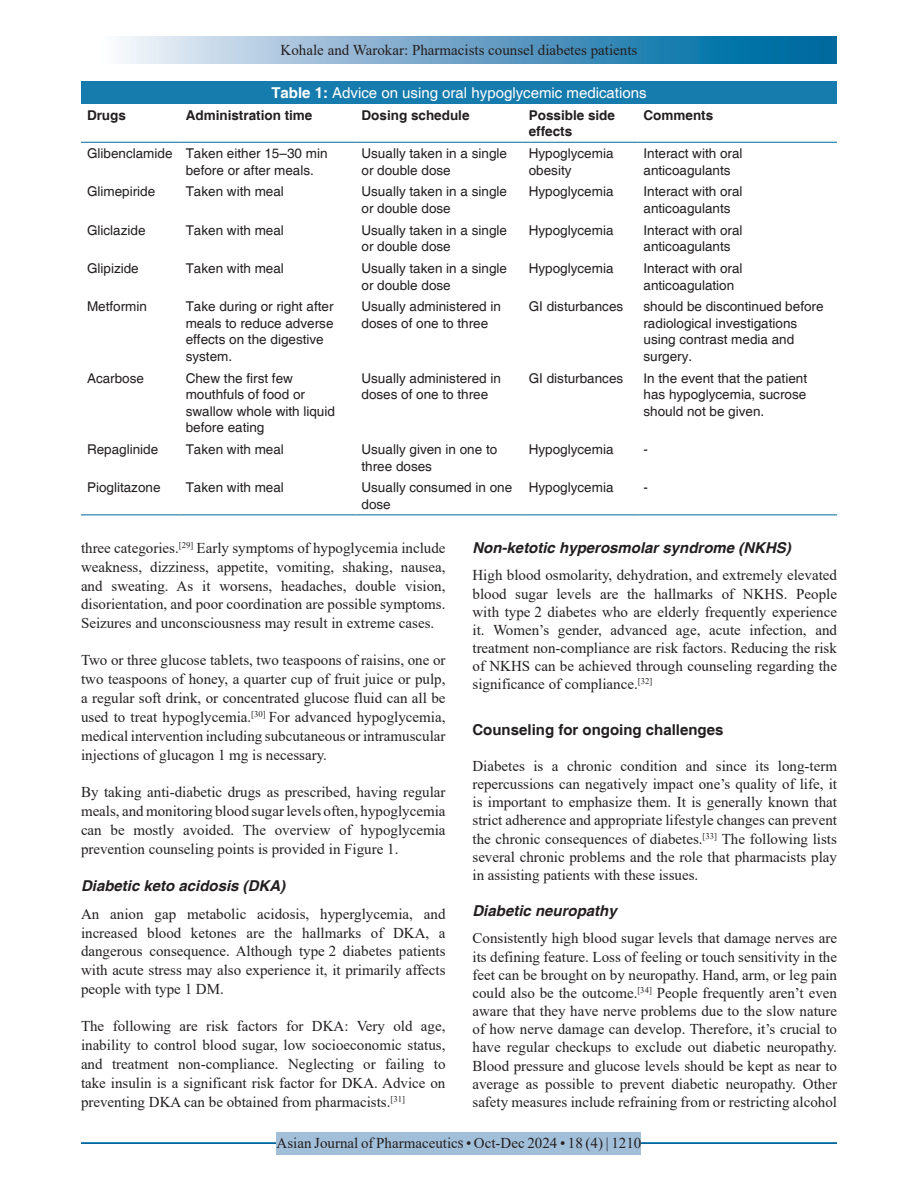
<style>
.page{position:relative;width:918px;height:1188px;background:#fff}
.page>*{position:absolute;margin:0;border:0;box-sizing:border-box;transform-origin:0 0}
.TX{font:15px/18.1px "Times New Roman";color:#231f20;text-align:justify}
.t1{font:italic 700 15px "Helvetica";color:#231f20}
.TT{font:15px "Helvetica";color:#fff}
.t2{font:700 15px "Helvetica";color:#231f20}
.TB{font:13.5px/16.5px "Helvetica";color:#231f20}
.TCH{font:700 13.5px/16.5px "Helvetica";color:#231f20}
.TBL{font:13.5px/16.5px "Helvetica";color:#231f20}
.s1{font-weight:700}
</style>
<div class="page">
<div style="left:81px;top:37px;width:756px;height:27px;background:linear-gradient(to right,#fcf4fb,#005d99)"></div>
<hr style="left:81px;top:1142px;width:756px;height:2px;background:#00689e">
<div style="left:277px;top:1132px;width:364px;height:22px;background:#a2bfda"></div>
<div style="left:81px;top:81px;width:756px;height:23px;background:#167cae"></div>
<hr style="left:81px;top:515px;width:99px;height:1px;background:#00689e">
<hr style="left:180px;top:515px;width:176px;height:1px;background:#00689e">
<hr style="left:356px;top:515px;width:167px;height:1px;background:#00689e">
<hr style="left:523px;top:515px;width:115px;height:1px;background:#00689e">
<hr style="left:638px;top:515px;width:199px;height:1px;background:#00689e">
<hr style="left:81px;top:142px;width:99px;height:1px;background:#00689e">
<hr style="left:180px;top:142px;width:176px;height:1px;background:#00689e">
<hr style="left:356px;top:142px;width:167px;height:1px;background:#00689e">
<hr style="left:523px;top:142px;width:115px;height:1px;background:#00689e">
<hr style="left:638px;top:142px;width:199px;height:1px;background:#00689e">
<p class="TX" style="left:281px;top:41px;width:358px">Kohale and Warokar: Pharmacists counsel diabetes patients</p>
<p class="TT" style="left:271px;top:84px;width:377px"><span class="s1">Table 1:</span> Advice on using oral hypoglycemic medications</p>
<p class="TCH" style="left:87px;top:107px;width:41px">Drugs</p>
<p class="TCH" style="left:186px;top:107px;width:128px">Administration time</p>
<p class="TCH" style="left:362px;top:107px;width:110px">Dosing schedule</p>
<p class="TCH" style="left:529px;top:107px;width:88px">Possible side effects</p>
<p class="TCH" style="left:644px;top:107px;width:71px">Comments</p>
<p class="TB" style="left:87px;top:146px;width:87px">Glibenclamide</p>
<p class="TB" style="left:186px;top:146px;width:143px">Taken either 15–30 min before or after meals.</p>
<p class="TB" style="left:362px;top:146px;width:147px">Usually taken in a single or double dose</p>
<p class="TB" style="left:529px;top:146px;width:86px">Hypoglycemia obesity</p>
<p class="TB" style="left:644px;top:146px;width:101px">Interact with oral anticoagulants</p>
<p class="TB" style="left:87px;top:184px;width:70px">Glimepiride</p>
<p class="TB" style="left:186px;top:184px;width:100px">Taken with meal</p>
<p class="TB" style="left:362px;top:184px;width:147px">Usually taken in a single or double dose</p>
<p class="TB" style="left:529px;top:184px;width:86px">Hypoglycemia</p>
<p class="TB" style="left:644px;top:184px;width:101px">Interact with oral anticoagulants</p>
<p class="TB" style="left:87px;top:222px;width:60px">Gliclazide</p>
<p class="TB" style="left:186px;top:222px;width:100px">Taken with meal</p>
<p class="TB" style="left:362px;top:222px;width:147px">Usually taken in a single or double dose</p>
<p class="TB" style="left:529px;top:222px;width:86px">Hypoglycemia</p>
<p class="TB" style="left:644px;top:222px;width:101px">Interact with oral anticoagulants</p>
<p class="TB" style="left:87px;top:261px;width:53px">Glipizide</p>
<p class="TB" style="left:186px;top:261px;width:100px">Taken with meal</p>
<p class="TB" style="left:362px;top:261px;width:147px">Usually taken in a single or double dose</p>
<p class="TB" style="left:529px;top:261px;width:86px">Hypoglycemia</p>
<p class="TB" style="left:644px;top:261px;width:101px">Interact with oral anticoagulation</p>
<p class="TB" style="left:87px;top:299px;width:62px">Metformin</p>
<p class="TB" style="left:186px;top:299px;width:149px">Take during or right after meals to reduce adverse effects on the digestive system.</p>
<p class="TB" style="left:362px;top:299px;width:141px">Usually administered in doses of one to three</p>
<p class="TB" style="left:529px;top:299px;width:96px">GI disturbances</p>
<p class="TB" style="left:644px;top:299px;width:182px">should be discontinued before radiological investigations using contrast media and surgery.</p>
<p class="TB" style="left:87px;top:370px;width:59px">Acarbose</p>
<p class="TB" style="left:186px;top:370px;width:151px">Chew the first few mouthfuls of food or swallow whole with liquid before eating</p>
<p class="TB" style="left:362px;top:370px;width:141px">Usually administered in doses of one to three</p>
<p class="TB" style="left:529px;top:370px;width:96px">GI disturbances</p>
<p class="TB" style="left:644px;top:370px;width:165px;text-align:justify">In the event that the patient has hypoglycemia, sucrose should not be given.</p>
<p class="TB" style="left:87px;top:442px;width:73px">Repaglinide</p>
<p class="TB" style="left:186px;top:442px;width:100px">Taken with meal</p>
<p class="TB" style="left:362px;top:442px;width:137px">Usually given in one to three doses</p>
<p class="TB" style="left:529px;top:442px;width:86px">Hypoglycemia</p>
<p class="TB" style="left:644px;top:442px;width:6px">‑</p>
<p class="TBL" style="left:87px;top:480px;width:75px">Pioglitazone</p>
<p class="TBL" style="left:186px;top:480px;width:100px">Taken with meal</p>
<p class="TBL" style="left:362px;top:480px;width:152px">Usually consumed in one dose</p>
<p class="TBL" style="left:529px;top:480px;width:86px">Hypoglycemia</p>
<p class="TBL" style="left:644px;top:480px;width:6px">‑</p>
<p class="TX" style="left:81px;top:538px;width:366px;line-height:18.9px">three categories.<sup>[29]</sup> Early symptoms of hypoglycemia include weakness, dizziness, appetite, vomiting, shaking, nausea, and sweating. As it worsens, headaches, double vision, disorientation, and poor coordination are possible symptoms.<br>Seizures and unconsciousness may result in extreme cases.</p>
<p class="TX" style="left:81px;top:650px;width:366px;line-height:18.9px">Two or three glucose tablets, two teaspoons of raisins, one or two teaspoons of honey, a quarter cup of fruit juice or pulp, a regular soft drink, or concentrated glucose fluid can all be used to treat hypoglycemia.<sup>[30]</sup> For advanced hypoglycemia, medical intervention including subcutaneous or intramuscular injections of glucagon 1 mg is necessary.</p>
<p class="TX" style="left:81px;top:782px;width:366px;line-height:18.9px">By taking anti-diabetic drugs as prescribed, having regular meals, and monitoring blood sugar levels often, hypoglycemia can be mostly avoided. The overview of hypoglycemia prevention counseling points is provided in Figure 1.</p>
<h3 class="t1" style="left:81px;top:876px;width:206px">Diabetic keto acidosis (DKA)</h3>
<p class="TX" style="left:81px;top:904px;width:366px;line-height:18.9px">An anion gap metabolic acidosis, hyperglycemia, and increased blood ketones are the hallmarks of DKA, a dangerous consequence. Although type 2 diabetes patients with acute stress may also experience it, it primarily affects people with type 1 DM.</p>
<p class="TX" style="left:81px;top:1016px;width:366px;line-height:18.9px">The following are risk factors for DKA: Very old age, inability to control blood sugar, low socioeconomic status, and treatment non-compliance. Neglecting or failing to take insulin is a significant risk factor for DKA. Advice on preventing DKA can be obtained from pharmacists.<sup>[31]</sup></p>
<h3 class="t1" style="left:472px;top:539px;width:320px">Non-ketotic hyperosmolar syndrome (NKHS)</h3>
<p class="TX" style="left:472px;top:566px;width:366px">High blood osmolarity, dehydration, and extremely elevated blood sugar levels are the hallmarks of NKHS. People with type 2 diabetes who are elderly frequently experience it. Women’s gender, advanced age, acute infection, and treatment non-compliance are risk factors. Reducing the risk of NKHS can be achieved through counseling regarding the significance of compliance.<sup>[32]</sup></p>
<h2 class="t2" style="left:472px;top:720px;width:252px">Counseling for ongoing challenges</h2>
<p class="TX" style="left:472px;top:756px;width:366px">Diabetes is a chronic condition and since its long-term repercussions can negatively impact one’s quality of life, it is important to emphasize them. It is generally known that strict adherence and appropriate lifestyle changes can prevent the chronic consequences of diabetes.<sup>[33]</sup> The following lists several chronic problems and the role that pharmacists play in assisting patients with these issues.</p>
<h3 class="t1" style="left:472px;top:902px;width:146px">Diabetic neuropathy</h3>
<p class="TX" style="left:472px;top:929px;width:366px">Consistently high blood sugar levels that damage nerves are its defining feature. Loss of feeling or touch sensitivity in the feet can be brought on by neuropathy. Hand, arm, or leg pain could also be the outcome.<sup>[34]</sup> People frequently aren’t even aware that they have nerve problems due to the slow nature of how nerve damage can develop. Therefore, it’s crucial to have regular checkups to exclude out diabetic neuropathy.<br>Blood pressure and glucose levels should be kept as near to average as possible to prevent diabetic neuropathy. Other safety measures include refraining from or restricting alcohol</p>
<p class="TX" style="left:277px;top:1134px;width:366px">Asian Journal of Pharmaceutics • Oct-Dec 2024 • 18 (4) | 1210</p>
</div>
